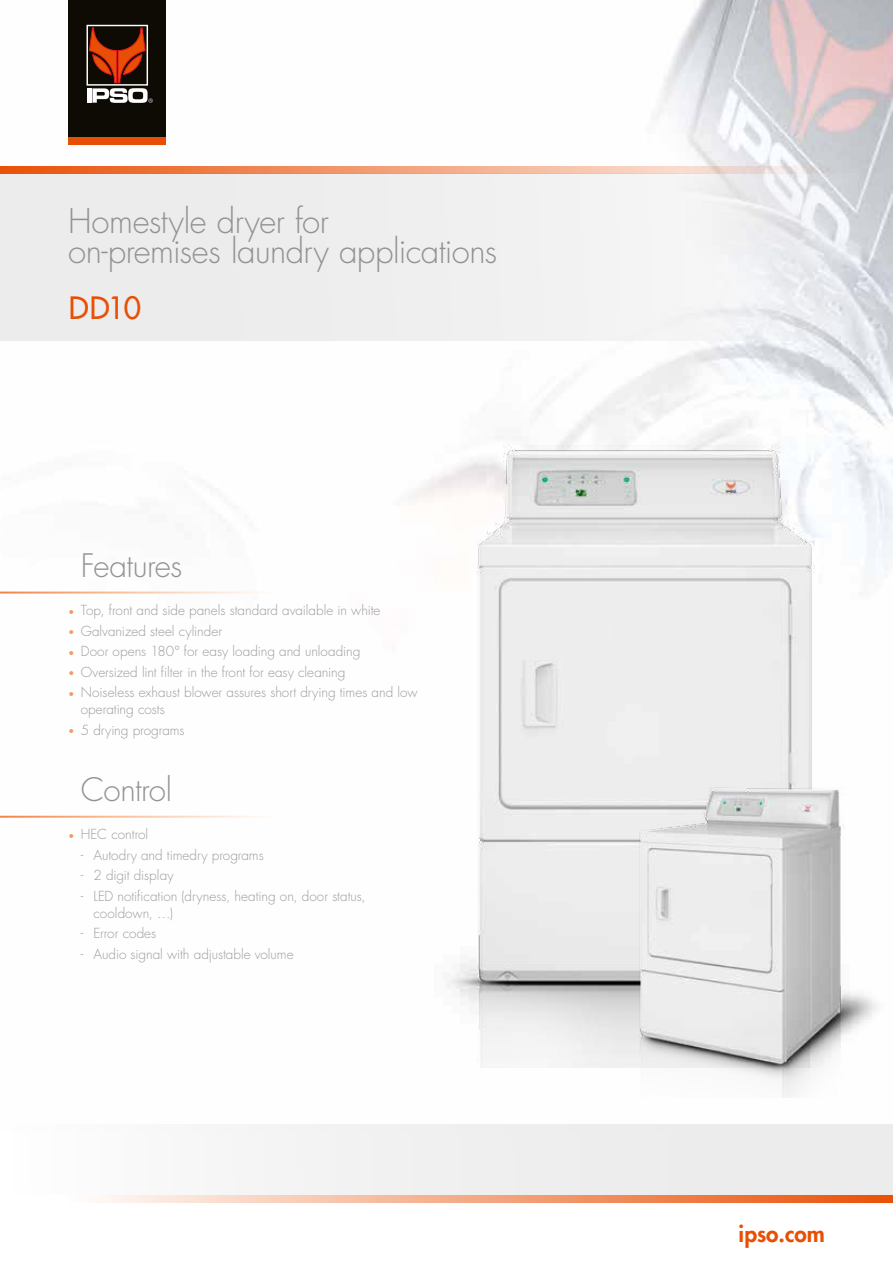
<style>
.page{position:relative;width:893px;height:1263px;background:#fff}
.page>*{position:absolute;margin:0;border:0;box-sizing:border-box;transform-origin:0 0}
.t1{font:300 33px/30px "Futura Std";letter-spacing:-.015em;color:#919291}
.t2{font:300 31.5px "Futura Std";letter-spacing:-.01em;color:#919291}
.t3{font:500 30px "Futura Std";color:#e94f04}
.t4{font:800 22.5px "Futura Std";color:#e94f04}
.t5{font:300 13.5px/17.1px "Futura Std";color:#9c9c9d}
.s1{font-size:10.5px;color:#f49c69}
</style>
<div class="page">
<img style="left:0;top:0;width:893px;height:1068px">
<div style="left:69px;top:0;width:97px;height:137px;background:#0e0b05"></div>
<svg style="left:86px;top:24px;width:67px;height:79px"></svg>
<div style="left:69px;top:137px;width:97px;height:8px;background:#e94f04"></div>
<div style="left:0;top:173px;width:891px;height:168px;background:#ececec"></div>
<svg style="left:0;top:166px;width:836px;height:7px;background:#efa27e"></svg>
<div style="left:12px;top:1124px;width:881px;height:71px;background:#ececec"></div>
<svg style="left:98px;top:1195px;width:795px;height:7px;background:#f3a47d"></svg>
<img style="left:383px;top:428px;width:510px;height:639px">
<img style="left:587px;top:778px;width:306px;height:320px">
<hr style="left:0;top:591px;width:281px;height:2px;background:#fff">
<hr style="left:0;top:816px;width:281px;height:2px;background:#fff">
<h1 class="t1" style="left:68px;top:207px;width:431px">Homestyle dryer for<br>on-premises laundry applications</h1>
<h3 class="t3" style="left:69px;top:290px;width:74px">DD10</h3>
<h2 class="t2" style="left:81px;top:546px;width:103px">Features</h2>
<p class="t5" style="left:68px;top:602px;width:314px"><span class="s1">•</span> Top, front and side panels standard available in white</p>
<p class="t5" style="left:68px;top:622px;width:156px"><span class="s1">•</span> Galvanized steel cylinder</p>
<p class="t5" style="left:68px;top:643px;width:294px"><span class="s1">•</span> Door opens 180° for easy loading and unloading</p>
<p class="t5" style="left:68px;top:663px;width:279px"><span class="s1">•</span> Oversized lint filter in the front for easy cleaning</p>
<p class="t5" style="left:81px;top:684px;width:338px;text-indent:-13px"><span class="s1">•</span> Noiseless exhaust blower assures short drying times and low operating costs</p>
<p class="t5" style="left:68px;top:722px;width:118px"><span class="s1">•</span> 5 drying programs</p>
<h2 class="t2" style="left:81px;top:770px;width:93px">Control</h2>
<p class="t5" style="left:68px;top:826px;width:82px"><span class="s1">•</span> HEC control</p>
<p class="t5" style="left:81px;top:847px;width:184px">- Autodry and timedry programs</p>
<p class="t5" style="left:81px;top:867px;width:94px">- 2 digit display</p>
<p class="t5" style="left:94px;top:888px;width:274px;text-indent:-13px">- LED notification (dryness, heating on, door status, cooldown, …)</p>
<p class="t5" style="left:81px;top:925px;width:77px">- Error codes</p>
<p class="t5" style="left:81px;top:946px;width:214px">- Audio signal with adjustable volume</p>
<h3 class="t4" style="left:739px;top:1219px;width:88px">ipso.com</h3>
</div>
